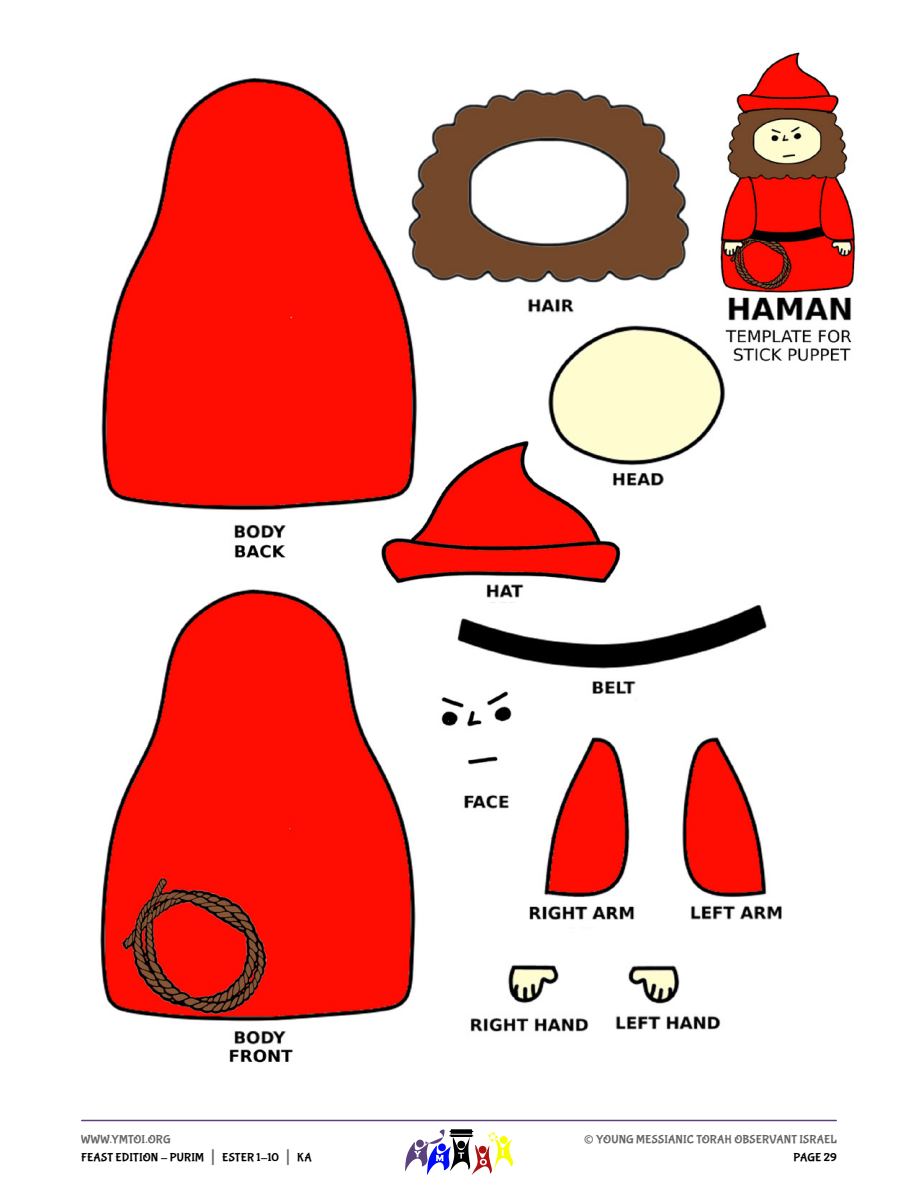
<style>
.page{position:relative;width:918px;height:1188px;background:#fff}
.page>*{position:absolute;margin:0;border:0;box-sizing:border-box;transform-origin:0 0}
.t1{font:27px "Bubblegum Sans";color:#666}
.t2{font:12px/18px "Bubblegum Sans";letter-spacing:.01em;color:#000}
.t3{font:12px "Bubblegum Sans";letter-spacing:.01em;color:#666}
.s1{color:#666}
.s2{font-size:21px;color:#666}
</style>
<div class="page">
<img style="left:81px;top:52px;width:775px;height:1070px">
<p class="t2" style="left:81px;top:1131px;width:232px"><span class="s1">WWW.YMTOI.ORG<br></span>FEAST EDITION - PURIM <span class="s2">|</span> ESTER 1-10 <span class="s2">|</span> KA</p>
<h1 class="t1" style="left:584px;top:1128px;width:12px">©</h1>
<p class="t3" style="left:596px;top:1134px;width:242px">YOUNG MESSIANIC TORAH OBSERVANT ISRAEL</p>
<p class="t2" style="left:794px;top:1149px;width:45px">PAGE 29</p>
</div>
